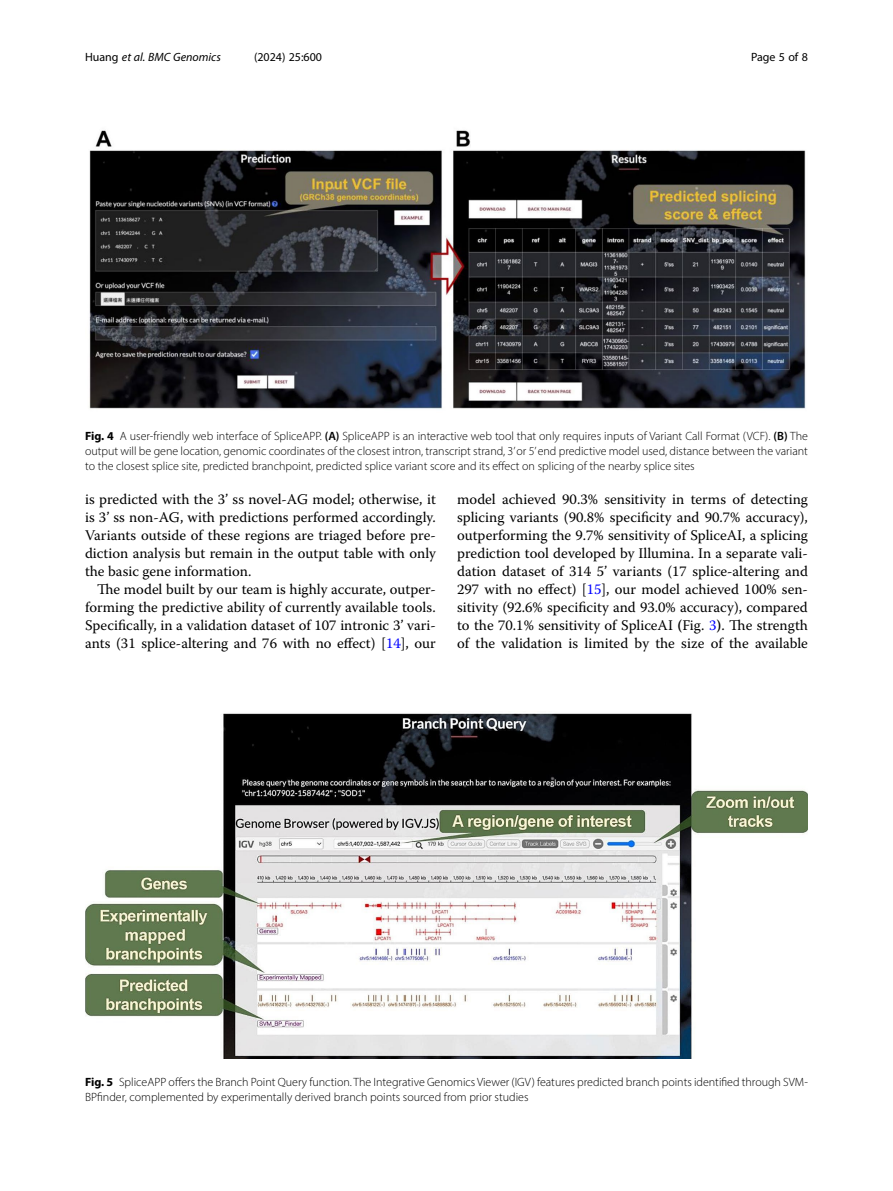
<style>
.page{position:relative;width:893px;height:1191px;background:#fff}
.page>*{position:absolute;margin:0;border:0;box-sizing:border-box;transform-origin:0 0}
.Body_Text_Indent{font:14.7px/18px "Warnock Pro";color:#000;text-align:justify}
.Body_Text{font:14.7px/18px "Warnock Pro";color:#000;text-align:justify}
.Figure_Caption{font:300 12px/15px "Myriad Pro";color:#000}
.t1{font:italic 12px "Myriad Pro";color:#000}
.t2{font:12px "Myriad Pro";color:#000}
.s1{font-style:normal}
.s2{font-weight:700}
.s3{font-weight:600}
.s4{color:#00f}
</style>
<div class="page">
<img style="left:85px;top:713px;width:723px;height:346px">
<img style="left:89px;top:130px;width:717px;height:279px">
<p class="t1" style="left:85px;top:50px;width:137px"><span class="s1">Huang</span> et al. BMC Genomics</p>
<p class="t2" style="left:254px;top:50px;width:70px">(2024) 25:600</p>
<p class="t2" style="left:751px;top:50px;width:58px">Page 5 of 8</p>
<p class="Figure_Caption" style="left:85px;top:428px;width:724px;text-align:justify"><span class="s2">Fig. 4</span> A user-friendly web interface of SpliceAPP. <span class="s3">(A)</span> SpliceAPP is an interactive web tool that only requires inputs of Variant Call Format (VCF). <span class="s3">(B)</span> The output will be gene location, genomic coordinates of the closest intron, transcript strand, 3’ or 5’ end predictive model used, distance between the variant to the closest splice site, predicted branchpoint, predicted splice variant score and its effect on splicing of the nearby splice sites</p>
<p class="Body_Text" style="left:85px;top:490px;width:352px">is predicted with the 3’ ss novel-AG model; otherwise, it is 3’ ss non-AG, with predictions performed accordingly.<br>Variants outside of these regions are triaged before pre&shy;diction analysis but remain in the output table with only the basic gene information.</p>
<p class="Body_Text_Indent" style="left:85px;top:580px;width:352px;text-indent:12px">The model built by our team is highly accurate, outper&shy;forming the predictive ability of currently available tools.<br>Specifically, in a validation dataset of 107 intronic 3’ vari&shy;ants (31 splice-altering and 76 with no effect) [<span class="s4">14</span>], our</p>
<p class="Body_Text_Indent" style="left:457px;top:490px;width:352px">model achieved 90.3% sensitivity in terms of detecting splicing variants (90.8% specificity and 90.7% accuracy), outperforming the 9.7% sensitivity of SpliceAI, a splicing prediction tool developed by Illumina. In a separate vali&shy;dation dataset of 314 5’ variants (17 splice-altering and 297 with no effect) [<span class="s4">15</span>], our model achieved 100% sen&shy;sitivity (92.6% specificity and 93.0% accuracy), compared to the 70.1% sensitivity of SpliceAI <span class="s3">(</span>Fig. <span class="s4">3</span><span class="s3">)</span>. The strength of the validation is limited by the size of the available</p>
<p class="Figure_Caption" style="left:85px;top:1074px;width:724px"><span class="s2">Fig. 5</span> SpliceAPP offers the Branch Point Query function. The Integrative Genomics Viewer (IGV) features predicted branch points identified through SVM-<br>BPfinder, complemented by experimentally derived branch points sourced from prior studies</p>
</div>
